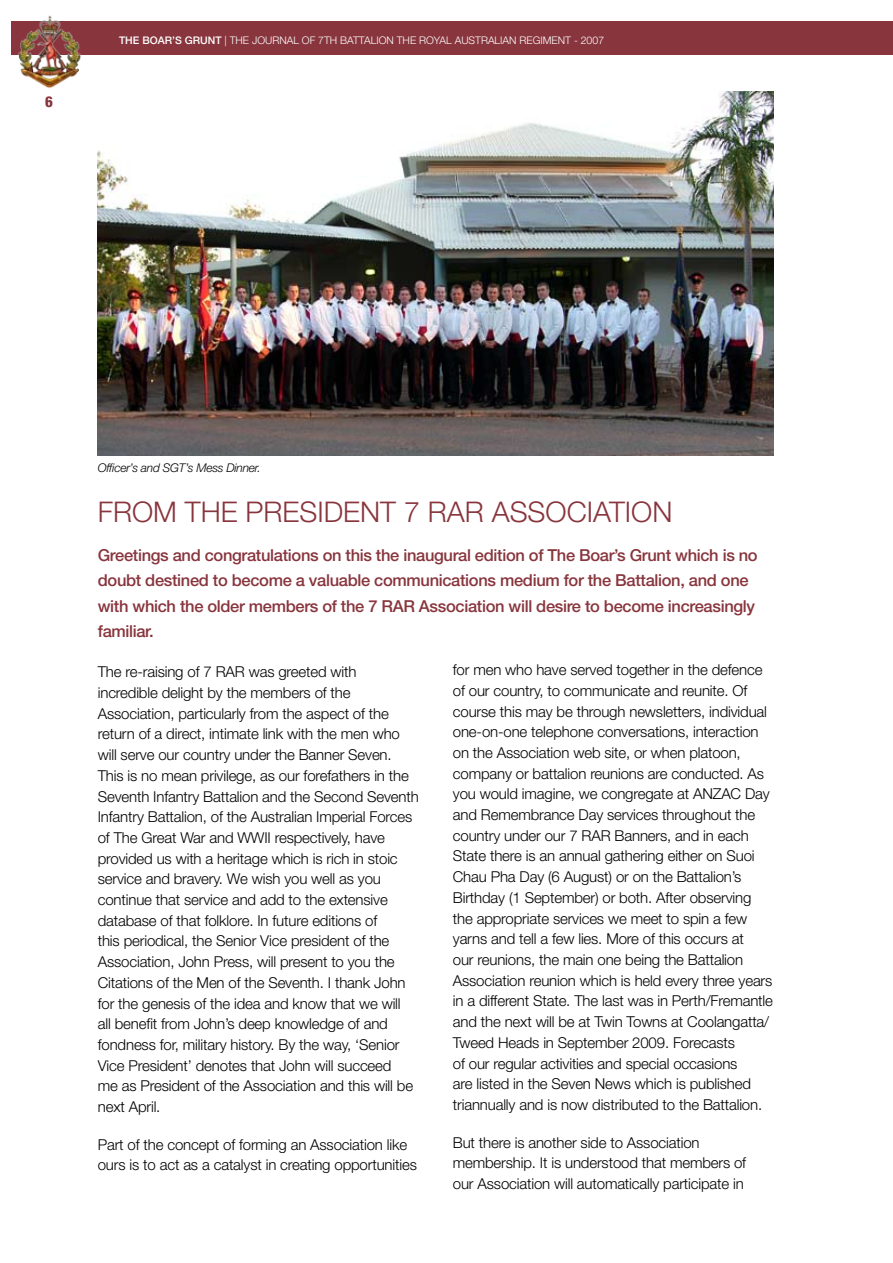
<style>
.page{position:relative;width:893px;height:1263px;background:#fff}
.page>*{position:absolute;margin:0;border:0;box-sizing:border-box;transform-origin:0 0}
.t1{font:300 28.5px "Helvetica Neue LT";color:#88353d}
.t2{font:500 16.5px/25.5px "Helvetica Neue LT";letter-spacing:-.02em;color:#88353d}
.t3{font:300 15px/20.7px "Helvetica Neue LT";letter-spacing:-.01em;color:#000}
.t4{font:800 condensed 15px "Helvetica Neue LT";color:#88353d}
.t5{font:italic 300 12px "Helvetica Neue LT";letter-spacing:-.02em;color:#000}
.t6{font:300 10.5px "Helvetica Neue LT";color:#fff}
.s1{font-weight:500}
</style>
<div class="page">
<div style="left:12px;top:21px;width:881px;height:34px;background:#88353d"></div>
<img style="left:11px;top:15px;width:70px;height:73px">
<img style="left:98px;top:92px;width:676px;height:364px">
<p class="t4" style="left:45px;top:92px;width:9px">6</p>
<p class="t6" style="left:119px;top:34px;width:487px"><span class="s1">THE BOAR’S Grunt</span> | The journal of 7th Battalion The ROYAL Australian Regiment - 2007</p>
<p class="t5" style="left:98px;top:461px;width:164px">Officer’s and SGT’s Mess Dinner.</p>
<h1 class="t1" style="left:98px;top:495px;width:20px">FROM</h1>
<h1 class="t1" style="left:185px;top:495px;width:94px">THE PRESI</h1>
<h1 class="t1" style="left:324px;top:495px;width:123px">DENT 7 RAR</h1>
<h1 class="t1" style="left:492px;top:495px;width:20px">ASSO</h1>
<h1 class="t1" style="left:567px;top:495px;width:74px">CIATION</h1>
<p class="t2" style="left:98px;top:542px;width:661px">Greetings and congratulations on this the inaugural edition of The Boar’s Grunt which is no doubt destined to become a valuable communications medium for the Battalion, and one with which the older members of the 7 RAR Association will desire to become increasingly familiar.</p>
<p class="t3" style="left:98px;top:661px;width:323px;text-indent:151px">was greeted with incredible delight by the members of the Association, particularly from the aspect of the return of a direct, intimate link with the men who will serve our country under the Banner Seven.<br>This is no mean privilege, as our forefathers in the Seventh Infantry Battalion and the Second Seventh Infantry Battalion, of the Australian Imperial Forces of The Great War and WWII respectively, have provided us with a heritage which is rich in stoic service and bravery. We wish you well as you continue that service and add to the extensive database of that folklore. In future editions of<br>this periodical, the Senior Vice president of the Association, John Press, will present to you the Citations of the Men of the Seventh. I thank John for the genesis of the idea and know that we will<br>all benefit from John’s deep knowledge of and fondness for, military history. By the way, ‘Senior Vice President’ denotes that John will succeed<br>me as President of the Association and this will be next April.</p>
<p class="t3" style="left:98px;top:1134px;width:321px">Part of the concept of forming an Association like ours is to act as a catalyst in creating opportunities</p>
<p class="t3" style="left:98px;top:661px;width:129px">The re-raising of 7 RAR</p>
<p class="t3" style="left:453px;top:659px;width:318px">for men who have served together in the defence of our country, to communicate and reunite. Of course this may be through newsletters, individual one-on-one telephone conversations, interaction on the Association web site, or when platoon, company or battalion reunions are conducted. As you would imagine, we congregate at ANZAC Day and Remembrance Day services throughout the country under our 7 RAR</p>
<p class="t3" style="left:453px;top:825px;width:322px;text-indent:162px">Banners, and in each State there is an annual gathering either on Suoi Chau Pha Day (6 August) or on the Battalion’s Birthday (1 September) or both. After observing the appropriate services we meet to spin a few yarns and tell a few lies. More of this occurs at<br>our reunions, the main one being the Battalion Association reunion which is held every three years in a different State. The last was in Perth/Fremantle and the next will be at Twin Towns at Coolangatta/ Tweed Heads in September 2009. Forecasts<br>of our regular activities and special occasions<br>are listed in the Seven News which is published triannually and is now distributed to the Battalion.</p>
<p class="t3" style="left:453px;top:1132px;width:295px">But there is another side to Association membership. It is understood that members of our Association will automatically participate in</p>
</div>
